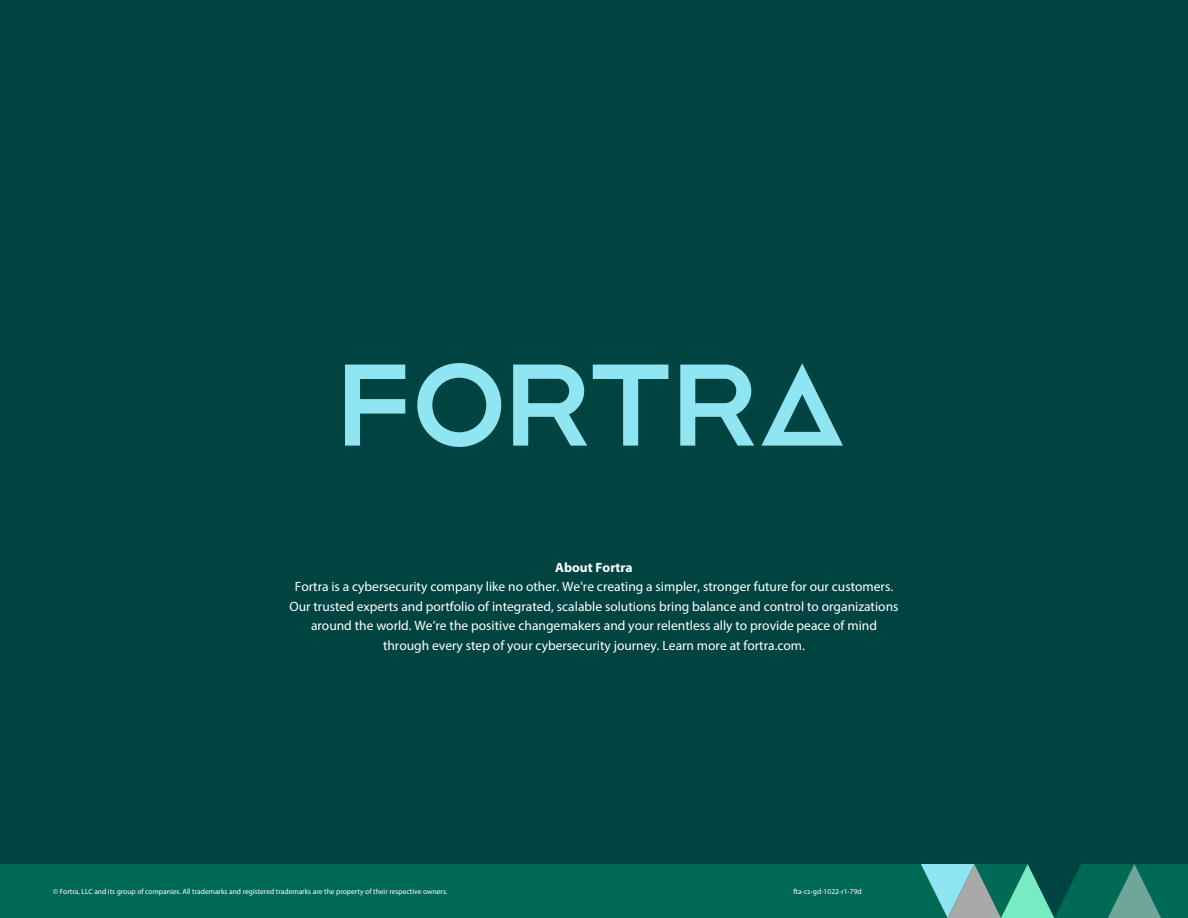
<style>
.page{position:relative;width:1188px;height:918px;background:#004442}
.page>*{position:absolute;margin:0;border:0;box-sizing:border-box;transform-origin:0 0}
.t1{font:13.5px/19.5px "Myriad Pro";color:#fff;text-align:center}
.t2{font:700 13.5px "Myriad Pro";color:#fff}
.t3{font:7.5px "Myriad Pro";color:#fff}
</style>
<div class="page">
<div style="left:0;top:864px;width:1188px;height:54px;background:#006a56"></div>
<svg style="left:762px;top:363px;width:81px;height:83px"></svg>
<svg style="left:345px;top:365px;width:60px;height:81px"></svg>
<svg style="left:513px;top:365px;width:74px;height:81px"></svg>
<svg style="left:680px;top:365px;width:74px;height:81px"></svg>
<svg style="left:593px;top:365px;width:75px;height:81px"></svg>
<svg style="left:417px;top:363px;width:84px;height:84px"></svg>
<svg style="left:921px;top:864px;width:240px;height:54px"></svg>
<p class="t2" style="left:555px;top:558px;width:79px">About Fortra</p>
<p class="t1" style="left:289px;top:577px;width:611px">Fortra is a cybersecurity company like no other. We're creating a simpler, stronger future for our customers.<br>Our trusted experts and portfolio of integrated, scalable solutions bring balance and control to organizations around the world. We’re the positive changemakers and your relentless ally to provide peace of mind through every step of your cybersecurity journey. Learn more at fortra.com.</p>
<p class="t3" style="left:53px;top:887px;width:396px">© Fortra, LLC and its group of companies. All trademarks and registered trademarks are the property of their respective owners.</p>
<p class="t3" style="left:793px;top:887px;width:70px">fta-cs-gd-1022-r1-79d</p>
</div>
